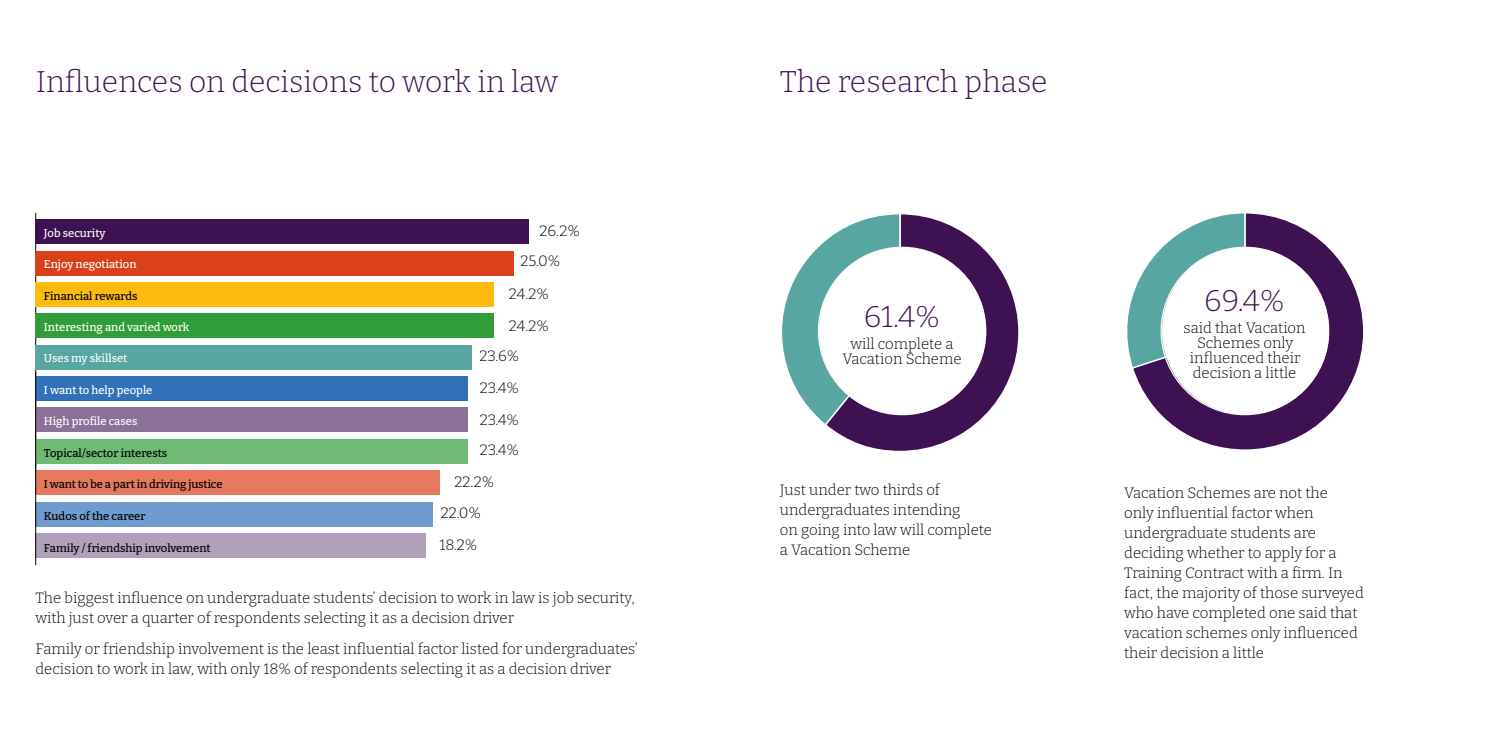
<style>
.page{position:relative;width:1489px;height:745px;background:#fff}
.page>*{position:absolute;margin:0;border:0;box-sizing:border-box;transform-origin:0 0}
.t1{font:300 30px "Bitter";color:#3d1152}
.t2{font:300 15px/20px "Bitter";color:#000}
.t3{font:500 11.25px "Bitter";letter-spacing:-.01em;color:#000}
.t4{font:500 11.25px "Bitter";color:#fff}
</style>
<div class="page">
<svg style="left:1127px;top:307px;width:3px;height:49px"></svg>
<svg style="left:1130px;top:213px;width:233px;height:237px"></svg>
<svg style="left:782px;top:243px;width:41px;height:179px"></svg>
<svg style="left:823px;top:214px;width:196px;height:237px"></svg>
<div style="left:1161px;top:247px;width:168px;height:167px;background:#fff;border-radius:50%"></div>
<div style="left:818px;top:247px;width:168px;height:167px;background:#fff;border-radius:50%"></div>
<hr style="left:35px;top:213px;width:1px;height:262px;background:#000">
<div style="left:35px;top:219px;width:494px;height:25px;background:#3d1152"></div>
<div style="left:35px;top:250px;width:479px;height:25px;background:#db401a"></div>
<div style="left:35px;top:282px;width:459px;height:25px;background:#ffba10"></div>
<div style="left:35px;top:313px;width:459px;height:25px;background:#319d38"></div>
<div style="left:35px;top:438px;width:433px;height:25px;background:#6fba74"></div>
<div style="left:35px;top:344px;width:437px;height:25px;background:#58a6a1"></div>
<div style="left:35px;top:470px;width:405px;height:25px;background:#e6795f"></div>
<div style="left:35px;top:376px;width:433px;height:25px;background:#3171ba"></div>
<div style="left:35px;top:501px;width:398px;height:25px;background:#6f9bcf"></div>
<div style="left:35px;top:407px;width:433px;height:25px;background:#8b7097"></div>
<div style="left:35px;top:532px;width:391px;height:25px;background:#b1a0ba"></div>
<hr style="left:35px;top:372px;width:1px;height:193px;background:#000">
<h1 class="t1" style="left:36px;top:62px;width:523px">Influences on decisions to work in law</h1>
<h1 class="t1" style="left:780px;top:62px;width:269px">The research phase</h1>
<p class="t4" style="left:44px;top:228px;width:63px">Job security</p>
<p class="t2" style="left:539px;top:220px;width:42px">26.2%</p>
<p class="t4" style="left:44px;top:259px;width:94px">Enjoy negotiation</p>
<p class="t2" style="left:520px;top:251px;width:41px">25.0%</p>
<p class="t3" style="left:44px;top:288px;width:95px">Financial rewards</p>
<p class="t2" style="left:509px;top:283px;width:42px">24.2%</p>
<p class="t4" style="left:44px;top:322px;width:147px">Interesting and varied work</p>
<p class="t4" style="left:44px;top:351px;width:85px">Uses my skillset</p>
<p class="t2" style="left:479px;top:310px;width:71px;line-height:30.2px;text-indent:29px">24.2%<br>23.6%</p>
<p class="t4" style="left:44px;top:382px;width:110px">I want to help people</p>
<p class="t2" style="left:480px;top:377px;width:41px">23.4%</p>
<p class="t4" style="left:44px;top:414px;width:95px">High profile cases</p>
<p class="t2" style="left:480px;top:409px;width:41px">23.4%</p>
<p class="t3" style="left:44px;top:445px;width:125px">Topical/sector interests</p>
<p class="t2" style="left:480px;top:439px;width:41px">23.4%</p>
<p class="t3" style="left:44px;top:479px;width:180px">I want to be a part in driving justice</p>
<p class="t2" style="left:454px;top:471px;width:41px">22.2%</p>
<p class="t3" style="left:44px;top:511px;width:103px">Kudos of the career</p>
<p class="t2" style="left:441px;top:502px;width:42px">22.0%</p>
<p class="t3" style="left:44px;top:540px;width:168px">Family / friendship involvement</p>
<p class="t2" style="left:439px;top:534px;width:39px">18.2%</p>
<p class="t2" style="left:35px;top:587px;width:601px">The biggest influence on undergraduate students’ decision to work in law is job security, with just over a quarter of respondents selecting it as a decision driver</p>
<p class="t2" style="left:35px;top:638px;width:603px">Family or friendship involvement is the least influential factor listed for undergraduates’ decision to work in law, with only 18% of respondents selecting it as a decision driver</p>
<h1 class="t1" style="left:864px;top:297px;width:78px">61.4%</h1>
<p class="t2" style="left:842px;top:335px;width:121px;line-height:15px;text-align:center">will complete a<br>Vacation Scheme</p>
<p class="t2" style="left:780px;top:480px;width:214px">Just under two thirds of undergraduates intending<br>on going into law will complete a Vacation Scheme</p>
<h1 class="t1" style="left:1204px;top:281px;width:82px">69.4%</h1>
<p class="t2" style="left:1183px;top:320px;width:124px;line-height:15px;text-align:center">said that Vacation<br>Schemes only influenced their decision a little</p>
<p class="t2" style="left:1124px;top:482px;width:241px">Vacation Schemes are not the<br>only influential factor when undergraduate students are deciding whether to apply for a<br>Training Contract with a firm. In fact, the majority of those surveyed who have completed one said that vacation schemes only influenced their decision a little</p>
</div>
